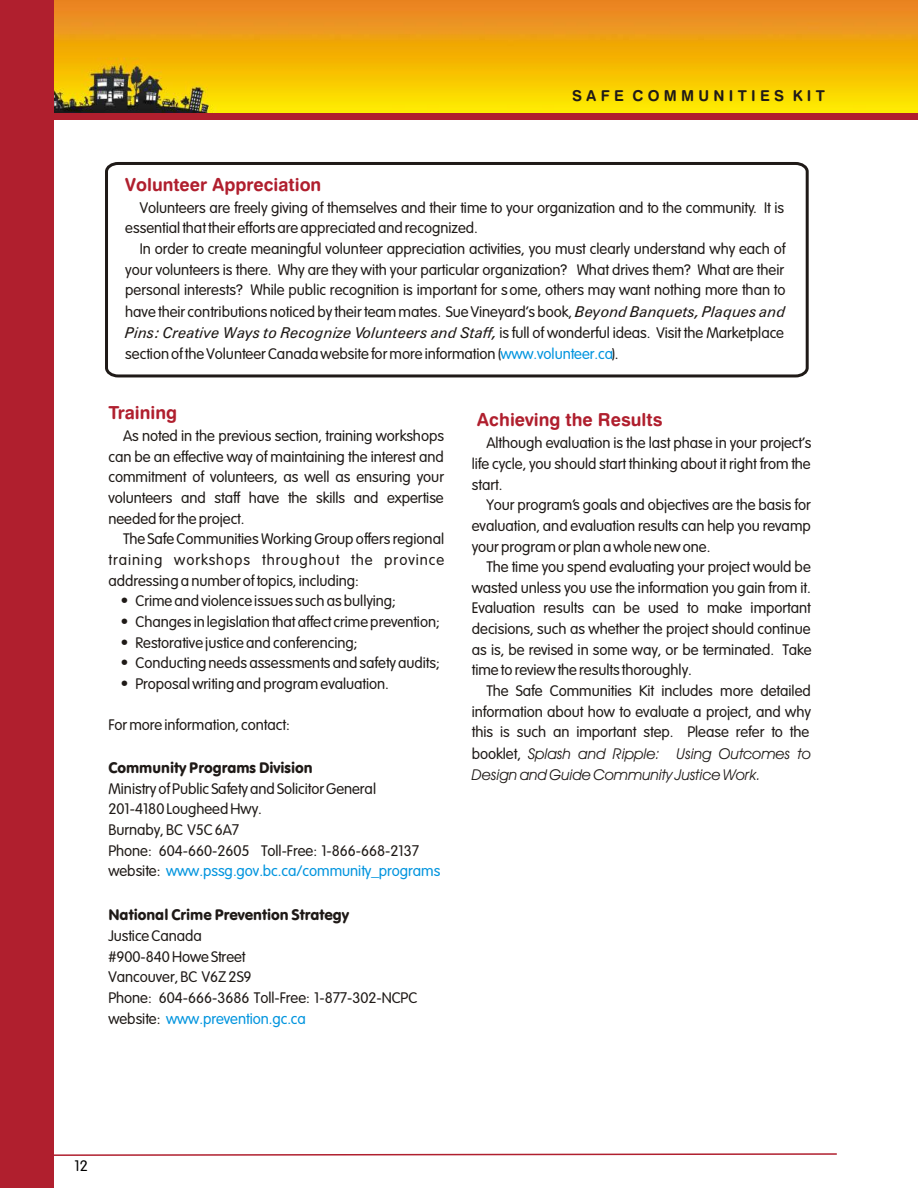
<style>
.page{position:relative;width:918px;height:1188px;background:#fff}
.page>*{position:absolute;margin:0;border:0;box-sizing:border-box;transform-origin:0 0}
.t1{font:18px "Swis 721 Bd Rnd BT";color:#b01f2e}
.t2{font:15px/20.7px "VAG Rounded Lt";color:#1f1a17;text-align:justify}
.t3{font:italic 15px "Zurich BT";color:#1f1a17}
.t4{font:italic 15px/21.6px "Avant Garde Bk BT";color:#1f1a17}
.t5{font:15px "VAG Rounded BT";color:#1f1a17}
.t6{font:15px "VAG Rounded Lt";letter-spacing:.065em;color:#1f1a17}
.t7{font:15px "Swis 721 Bd Rnd BT";letter-spacing:.285em;color:#1f1a17}
.t8{font:15px "VAG Rounded Lt";color:#000}
.s1{font-family:"Zurich BT";font-style:italic}
.s2{font-family:"VAG Rounded Lt";font-style:normal}
.s3{color:#0094de}
</style>
<div class="page">
<img style="left:54px;top:0;width:864px;height:114px">
<div style="left:0;top:0;width:54px;height:1188px;background:#b01f2e"></div>
<div style="left:51px;top:114px;width:867px;height:6px;background:#b01f2e"></div>
<svg style="left:54px;top:1153px;width:783px;height:3px"></svg>
<svg style="left:105px;top:162px;width:704px;height:216px"></svg>
<p class="t7" style="left:572px;top:90px;width:254px">SAFE COMMUNITIES KIT</p>
<p class="t1" style="left:125px;top:177px;width:198px">Volunteer Appreciation</p>
<p class="t2" style="left:125px;top:198px;width:660px;text-indent:15px">Volunteers are freely giving of themselves and their time to your organization and to the community. It is essential that their efforts are appreciated and recognized.</p>
<p class="t2" style="left:125px;top:240px;width:662px;text-indent:15px">In order to create meaningful volunteer appreciation activities, you must clearly understand why each of your volunteers is there. Why are they with your particular organization? What drives them? What are their personal interests? While public recognition is important for some, others may want nothing more than to have their contributions noticed by their team mates. Sue Vineyard's book, <span class="s1">Beyond Banquets, Plaques and</span></p>
<p class="t3" style="left:125px;top:327px;width:660px">Pins: Creative Ways to Recognize Volunteers and Staff, <span class="s2">is full of wonderful ideas. Visit the Marketplace</span></p>
<p class="t2" style="left:125px;top:345px;width:495px">section of the Volunteer Canada website for more information (<span class="s3">www.volunteer.ca</span>).</p>
<p class="t1" style="left:108px;top:406px;width:70px">Training</p>
<p class="t2" style="left:108px;top:427px;width:337px;text-indent:15px">As noted in the previous section, training workshops can be an effective way of maintaining the interest and commitment of volunteers, as well as ensuring your volunteers and staff have the skills and expertise needed for the project.</p>
<p class="t2" style="left:123px;top:530px;width:323px">The Safe Communities Working Group offers regional</p>
<p class="t6" style="left:108px;top:554px;width:337px">training workshops throughout the province</p>
<p class="t2" style="left:108px;top:571px;width:252px">addressing a number of topics, including:</p>
<p class="t2" style="left:135px;top:592px;width:262px">Crime and violence issues such as bullying;</p>
<p class="t2" style="left:135px;top:613px;width:306px">Changes in legislation that affect crime prevention;</p>
<p class="t2" style="left:135px;top:633px;width:224px">Restorative justice and conferencing;</p>
<p class="t2" style="left:135px;top:654px;width:306px">Conducting needs assessments and safety audits;</p>
<p class="t2" style="left:135px;top:675px;width:255px">Proposal writing and program evaluation.</p>
<p class="t2" style="left:108px;top:716px;width:183px">For more information, contact:</p>
<p class="t5" style="left:108px;top:761px;width:206px">Community Programs Division</p>
<p class="t2" style="left:108px;top:779px;width:334px;text-align:left">Ministry of Public Safety and Solicitor General<br>201-4180 Lougheed Hwy.<br>Burnaby, BC V5C 6A7<br>Phone: 604-660-2605 Toll-Free: 1-866-668-2137 website: <span class="s3">www.pssg.gov.bc.ca/community_programs</span></p>
<p class="t5" style="left:108px;top:909px;width:242px">National Crime Prevention Strategy</p>
<p class="t2" style="left:108px;top:927px;width:310px;text-align:left">Justice Canada<br>#900-840 Howe Street<br>Vancouver, BC V6Z 2S9<br>Phone: 604-666-3686 Toll-Free: 1-877-302-NCPC website: <span class="s3">www.prevention.gc.ca</span></p>
<p class="t1" style="left:477px;top:413px;width:187px">Achieving the Results</p>
<p class="t2" style="left:472px;top:434px;width:341px;text-indent:15px">Although evaluation is the last phase in your project's life cycle, you should start thinking about it right from the start.</p>
<p class="t2" style="left:472px;top:496px;width:340px;text-indent:15px">Your program's goals and objectives are the basis for evaluation, and evaluation results can help you revamp your program or plan a whole new one.</p>
<p class="t2" style="left:472px;top:558px;width:341px;text-indent:15px">The time you spend evaluating your project would be wasted unless you use the information you gain from it.<br>Evaluation results can be used to make important decisions, such as whether the project should continue as is, be revised in some way, or be terminated. Take time to review the results thoroughly.</p>
<p class="t2" style="left:472px;top:682px;width:340px;text-indent:15px">The Safe Communities Kit includes more detailed information about how to evaluate a project, and why this is such an important step. Please refer to the</p>
<p class="t4" style="left:472px;top:744px;width:340px"><span class="s2">booklet,</span> Splash and Ripple: Using Outcomes to<br>Design and Guide Community Justice Work.</p>
<p class="t8" style="left:75px;top:1159px;width:15px">12</p>
</div>
